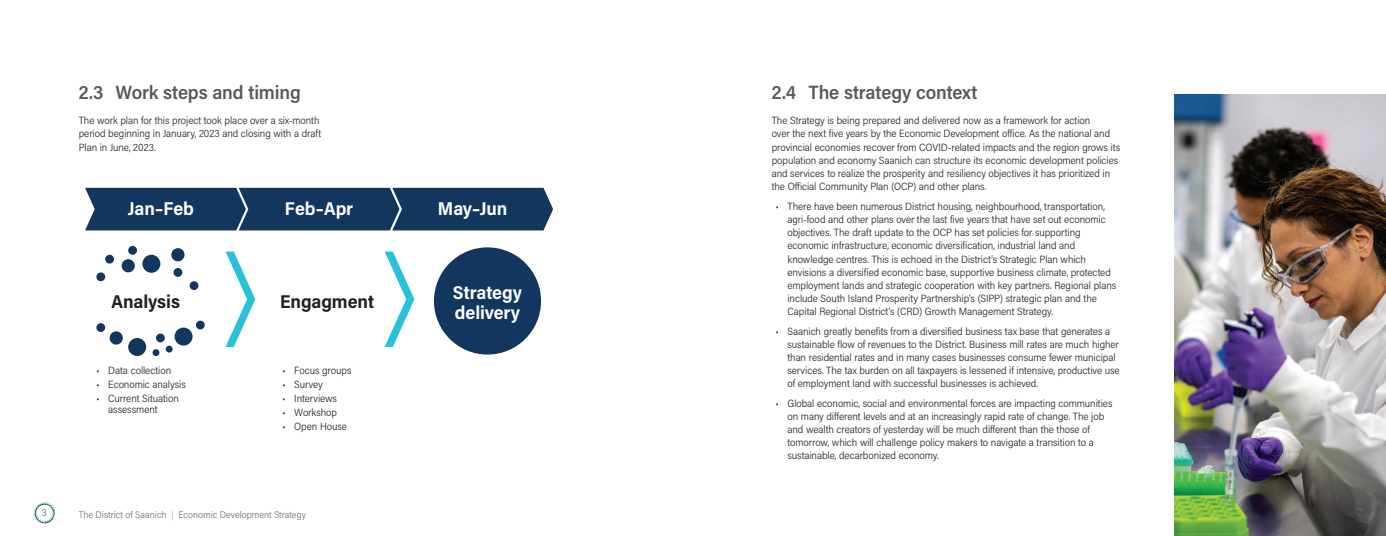
<style>
.page{position:relative;width:1386px;height:536px;background:#fff}
.page>*{position:absolute;margin:0;border:0;box-sizing:border-box;transform-origin:0 0}
.t1{font:600 19.25px "Acumin Pro Semi Cond";letter-spacing:-.005em;color:#57585a}
.Heading_3{font:700 18.64px/19.9px "Acumin Pro Semi Cond";letter-spacing:-.005em;color:#fff}
.Heading_3-2{font:700 18.64px "Acumin Pro Semi Cond";letter-spacing:-.005em;color:#231f20}
.Paragraph{font:300 10.5px/13.1px "Acumin Pro Semi Cond";letter-spacing:-.005em;color:#231f20}
.t2{font:300 9.62px "Acumin Pro Semi Cond";color:#6c6d70}
.t3{font:300 9.62px "Acumin Pro Semi Cond";color:#305e80}
.s1{color:#64c6c3}
</style>
<div class="page">
<svg style="left:34px;top:502px;width:21px;height:21px"></svg>
<div style="left:434px;top:247px;width:107px;height:107px;background:#12365e;border-radius:50%"></div>
<div style="left:85px;top:188px;width:468px;height:42px;background:#12365e"></div>
<div style="left:156px;top:333px;width:9px;height:9px;background:#12365e;border-radius:50%"></div>
<div style="left:153px;top:349px;width:6px;height:7px;background:#12365e;border-radius:50%"></div>
<div style="left:166px;top:345px;width:7px;height:7px;background:#12365e;border-radius:50%"></div>
<div style="left:128px;top:338px;width:18px;height:18px;background:#12365e;border-radius:50%"></div>
<div style="left:96px;top:272px;width:9px;height:9px;background:#12365e;border-radius:50%"></div>
<div style="left:96px;top:323px;width:9px;height:9px;background:#12365e;border-radius:50%"></div>
<div style="left:196px;top:320px;width:9px;height:9px;background:#12365e;border-radius:50%"></div>
<div style="left:105px;top:255px;width:9px;height:8px;background:#12365e;border-radius:50%"></div>
<div style="left:190px;top:281px;width:8px;height:9px;background:#12365e;border-radius:50%"></div>
<div style="left:174px;top:268px;width:8px;height:9px;background:#12365e;border-radius:50%"></div>
<div style="left:128px;top:246px;width:9px;height:9px;background:#12365e;border-radius:50%"></div>
<div style="left:122px;top:259px;width:13px;height:13px;background:#12365e;border-radius:50%"></div>
<div style="left:110px;top:331px;width:13px;height:13px;background:#12365e;border-radius:50%"></div>
<div style="left:171px;top:248px;width:14px;height:13px;background:#12365e;border-radius:50%"></div>
<div style="left:142px;top:255px;width:18px;height:18px;background:#12365e;border-radius:50%"></div>
<div style="left:175px;top:327px;width:18px;height:18px;background:#12365e;border-radius:50%"></div>
<svg style="left:226px;top:251px;width:29px;height:96px"></svg>
<svg style="left:385px;top:251px;width:29px;height:96px"></svg>
<img style="left:1175px;top:94px;width:211px;height:442px">
<p class="t1" style="left:79px;top:79px;width:224px">2.3 Work steps and timing</p>
<p class="Paragraph" style="left:79px;top:113px;width:244px">The work plan for this project took place over a six-month period beginning in January, 2023 and closing with a draft<br>Plan in June, 2023.</p>
<p class="Heading_3" style="left:128px;top:197px;width:68px">Jan–Feb</p>
<p class="Heading_3" style="left:285px;top:197px;width:70px">Feb–Apr</p>
<p class="Heading_3-2" style="left:112px;top:288px;width:70px">Analysis</p>
<p class="Heading_3-2" style="left:280px;top:288px;width:95px">Engagment</p>
<p class="Paragraph" style="left:96px;top:363px;width:76px">• Data collection</p>
<p class="Paragraph" style="left:96px;top:377px;width:91px">• Economic analysis</p>
<p class="Paragraph" style="left:108px;top:392px;width:72px;line-height:11.4px;text-indent:-12px">• Current Situation assessment</p>
<p class="Paragraph" style="left:282px;top:363px;width:70px">• Focus groups</p>
<p class="Paragraph" style="left:282px;top:377px;width:42px">• Survey</p>
<p class="Paragraph" style="left:282px;top:391px;width:56px">• Interviews</p>
<p class="Paragraph" style="left:282px;top:405px;width:56px">• Workshop</p>
<p class="Paragraph" style="left:282px;top:419px;width:66px">• Open House</p>
<p class="t3" style="left:42px;top:506px;width:6px">3</p>
<p class="t2" style="left:79px;top:507px;width:229px">The District of Saanich <span class="s1">|</span> Economic Development Strategy</p>
<p class="Heading_3" style="left:438px;top:197px;width:71px">May–Jun</p>
<p class="Heading_3" style="left:453px;top:281px;width:71px">Strategy delivery</p>
<p class="t1" style="left:772px;top:79px;width:207px">2.4 The strategy context</p>
<p class="Paragraph" style="left:772px;top:113px;width:350px">The Strategy is being prepared and delivered now as a framework for action<br>over the next five years by the Economic Development office. As the national and provincial economies recover from COVID-related impacts and the region grows its population and economy Saanich can structure its economic development policies and services to realize the prosperity and resiliency objectives it has prioritized in the Official Community Plan (OCP) and other plans.</p>
<p class="Paragraph" style="left:788px;top:199px;width:330px;text-indent:-12px">• There have been numerous District housing, neighbourhood, transportation, agri-food and other plans over the last five years that have set out economic objectives. The draft update to the OCP has set policies for supporting economic infrastructure, economic diversification, industrial land and knowledge centres. This is echoed in the District’s Strategic Plan which envisions a diversified economic base, supportive business climate, protected employment lands and strategic cooperation with key partners. Regional plans include South Island Prosperity Partnership’s (SIPP) strategic plan and the Capital Regional District’s (CRD) Growth Management Strategy.</p>
<p class="Paragraph" style="left:788px;top:324px;width:334px;text-indent:-12px">• Saanich greatly benefits from a diversified business tax base that generates a sustainable flow of revenues to the District. Business mill rates are much higher than residential rates and in many cases businesses consume fewer municipal services. The tax burden on all taxpayers is lessened if intensive, productive use of employment land with successful businesses is achieved.</p>
<p class="Paragraph" style="left:788px;top:396px;width:326px;text-indent:-12px">• Global economic, social and environmental forces are impacting communities on many different levels and at an increasingly rapid rate of change. The job and wealth creators of yesterday will be much different than the those of tomorrow, which will challenge policy makers to navigate a transition to a sustainable, decarbonized economy.</p>
</div>
